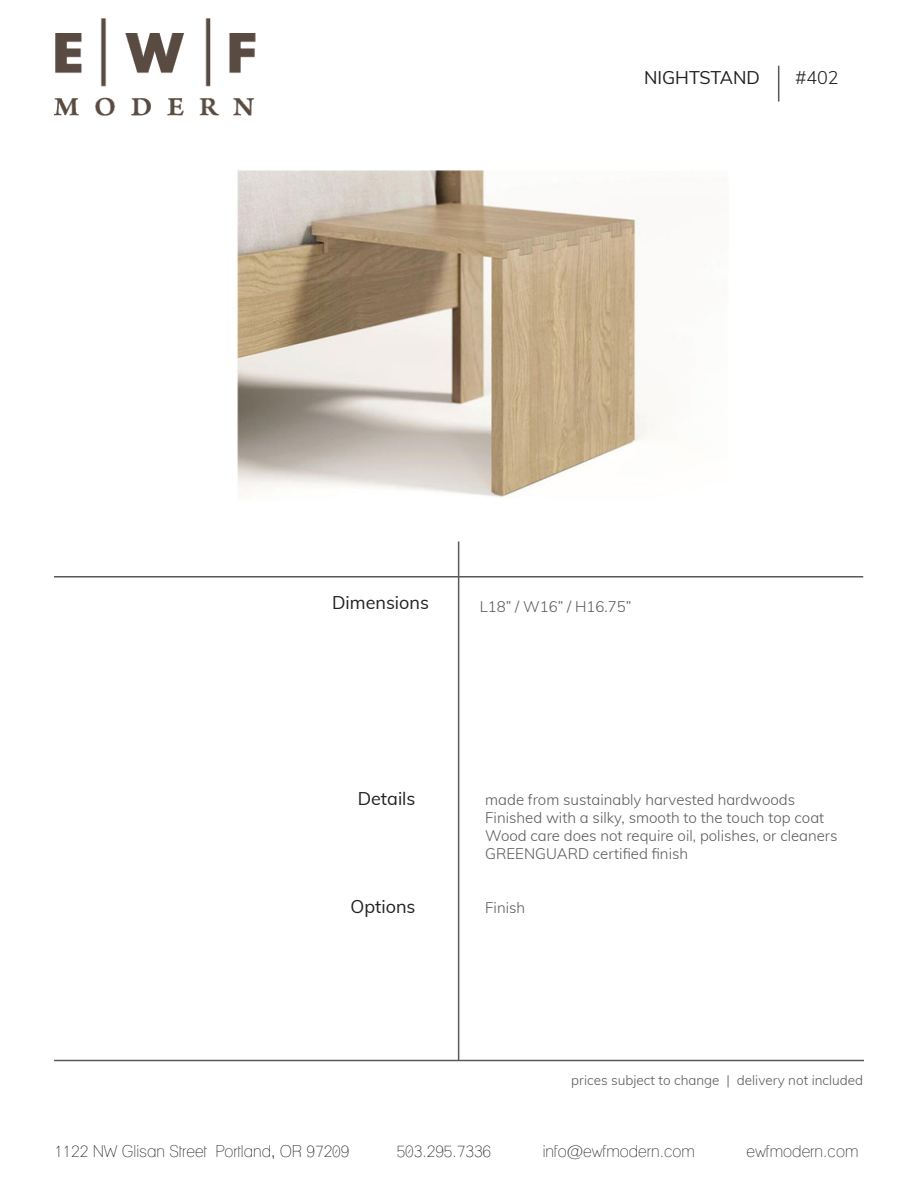
<style>
.page{position:relative;width:918px;height:1188px;background:#fff}
.page>*{position:absolute;margin:0;border:0;box-sizing:border-box;transform-origin:0 0}
.t1{font:18px "Muli";color:#231f20}
.t2{font:300 18px "Muli";color:#231f20}
.t3{font:condensed 16.5px "Lane";color:#231f20}
.t4{font:300 15px "Muli";color:#58595b}
.t5{font:300 13.5px "Muli";color:#58595b}
</style>
<div class="page">
<img style="left:236px;top:170px;width:429px;height:329px">
<img style="left:54px;top:18px;width:202px;height:98px">
<hr style="left:54px;top:1060px;width:810px;height:1px;background:#58595b">
<hr style="left:54px;top:576px;width:809px;height:2px;background:#58595b">
<hr style="left:458px;top:541px;width:1px;height:520px;background:#58595b">
<hr style="left:778px;top:66px;width:1px;height:36px;background:#58595b">
<p class="t1" style="left:644px;top:64px;width:117px">NIGHTSTAND</p>
<p class="t2" style="left:795px;top:64px;width:45px">#402</p>
<p class="t1" style="left:332px;top:590px;width:98px">Dimensions</p>
<p class="t4" style="left:480px;top:596px;width:153px">L18” / W16” / H16.75”</p>
<p class="t1" style="left:358px;top:785px;width:59px">Details</p>
<p class="t1" style="left:350px;top:893px;width:67px">Options</p>
<p class="t4" style="left:485px;top:788px;width:311px">made from sustainably harvested hardwoods</p>
<p class="t4" style="left:485px;top:806px;width:341px">Finished with a silky, smooth to the touch top coat</p>
<p class="t4" style="left:485px;top:824px;width:354px">Wood care does not require oil, polishes, or cleaners</p>
<p class="t4" style="left:485px;top:842px;width:204px">GREENGUARD certified finish</p>
<p class="t4" style="left:485px;top:896px;width:41px">Finish</p>
<p class="t5" style="left:571px;top:1071px;width:293px">prices subject to change | delivery not included</p>
<p class="t3" style="left:54px;top:1141px;width:297px">1122 NW Glisan Street Portland, OR 97209</p>
<p class="t3" style="left:397px;top:1141px;width:96px">503.295.7336</p>
<p class="t3" style="left:543px;top:1141px;width:154px">info@ewfmodern.com</p>
<p class="t3" style="left:747px;top:1141px;width:113px">ewfmodern.com</p>
</div>
